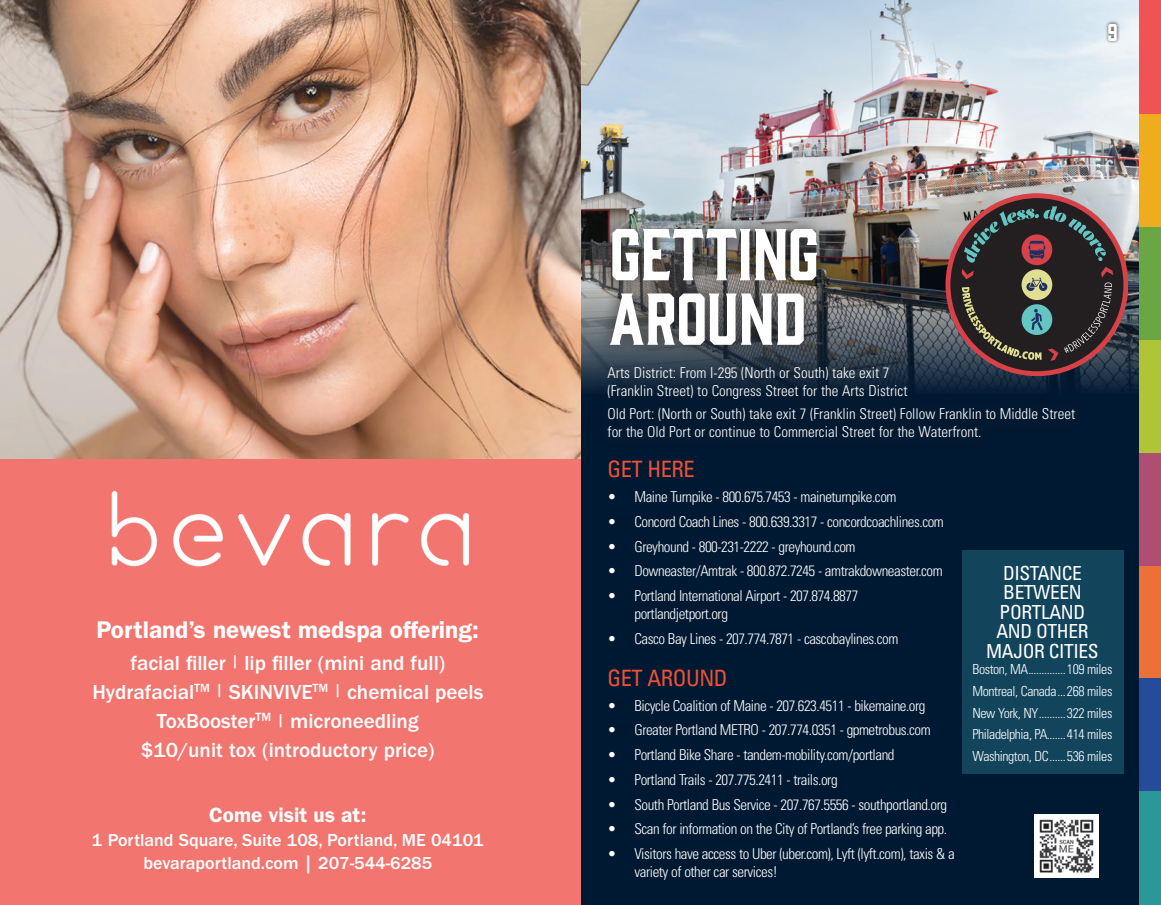
<style>
.page{position:relative;width:1161px;height:905px;background:#fff}
.page>*{position:absolute;margin:0;border:0;box-sizing:border-box;transform-origin:0 0}
.section_title_-_intr{font:67.5px/64.5px "Gin";letter-spacing:-.01em;color:#fff}
.t1{font:600 24.3px "ITC Franklin Gothic Std";color:#fff}
.event_listing{font:condensed 22.5px "Univers";letter-spacing:-.02em;color:#ed5136}
.page_number{font:22.5px "Gin";color:#fff}
.t2{font:500 21px/29.1px "ITC Franklin Gothic Std";color:#fff;text-align:center}
.t3{font:600 20.7px "ITC Franklin Gothic Std";color:#fff}
.event_listing-2{font:condensed 19.35px/19.4px "Univers";letter-spacing:-.02em;color:#fff;text-align:center}
.t4{font:500 18px/23.5px "ITC Franklin Gothic Std";color:#fff;text-align:center}
.body{font:300 condensed 15px/18px "Univers";letter-spacing:-.03em;color:#fff}
.body-2{font:300 condensed 15px/18px "Univers";color:#fff}
.body-3{font:300 condensed 13.8px "Univers";letter-spacing:-.03em;color:#fff}
</style>
<div class="page">
<div style="left:580px;top:0;width:581px;height:904px;background:#001932"></div>
<img style="left:580px;top:0;width:560px;height:393px">
<div style="left:962px;top:550px;width:162px;height:224px;background:#12445b"></div>
<div style="left:596px;top:213px;width:235px;height:147px;background:#231f20;opacity:.75"></div>
<div style="left:594px;top:352px;width:495px;height:100px;background:#231f20;opacity:.75"></div>
<div style="left:946px;top:193px;width:182px;height:183px;background:#d74249;border-radius:91px"></div>
<svg style="left:950px;top:198px;width:173px;height:173px;background:#4c4343"></svg>
<img style="left:1035px;top:814px;width:63px;height:63px">
<div style="left:1140px;top:565px;width:21px;height:113px;background:#ed7038"></div>
<div style="left:1140px;top:452px;width:21px;height:113px;background:#af4e71"></div>
<div style="left:1140px;top:678px;width:21px;height:113px;background:#254b9a"></div>
<div style="left:1140px;top:791px;width:21px;height:113px;background:#2c9799"></div>
<div style="left:1140px;top:339px;width:21px;height:113px;background:#afc536"></div>
<div style="left:1140px;top:226px;width:21px;height:113px;background:#68a743"></div>
<div style="left:1140px;top:113px;width:21px;height:113px;background:#efac1c"></div>
<div style="left:1140px;top:0;width:21px;height:113px;background:#f05354"></div>
<div style="left:1105px;top:20px;width:16px;height:24px;background:#231f20;opacity:.9"></div>
<div style="left:0;top:459px;width:580px;height:445px;background:#f2766f"></div>
<img style="left:0;top:0;width:580px;height:459px">
<img style="left:111px;top:490px;width:358px;height:77px">
<p class="t1" style="left:96px;top:615px;width:384px">Portland’s newest medspa offering:</p>
<p class="t2" style="left:92px;top:648px;width:392px">facial filler <sup>|</sup> lip filler (mini and full)<br>Hydrafacial<sup>TM</sup> <sup>|</sup> SKINVIVE<sup>TM</sup> <sup>|</sup> chemical peels ToxBooster<sup>TM</sup> <sup>|</sup> microneedling<br>$10/unit tox (introductory price)</p>
<p class="t3" style="left:209px;top:803px;width:159px">Come visit us at:</p>
<p class="t4" style="left:92px;top:828px;width:393px">1 Portland Square, Suite 108, Portland, ME 04101 bevaraportland.com | 207-544-6285</p>
<p class="page_number" style="left:1107px;top:16px;width:12px">9</p>
<p class="section_title_-_intr" style="left:609px;top:217px;width:212px">GETTING<br>AROUND</p>
<p class="body-2" style="left:608px;top:363px;width:302px">Arts District: From I-295 (North or South) take exit 7 (Franklin Street) to Congress Street for the Arts District</p>
<p class="body-2" style="left:608px;top:405px;width:469px">Old Port: (North or South) take exit 7 (Franklin Street) Follow Franklin to Middle Street for the Old Port or continue to Commercial Street for the Waterfront.</p>
<p class="event_listing" style="left:608px;top:455px;width:89px">GET HERE</p>
<p class="body" style="left:608px;top:487px;width:291px">• Maine Turnpike - 800.675.7453 - maineturnpike.com</p>
<p class="body" style="left:608px;top:512px;width:338px">• Concord Coach Lines - 800.639.3317 - concordcoachlines.com</p>
<p class="body" style="left:608px;top:537px;width:250px">• Greyhound - 800-231-2222 - greyhound.com</p>
<p class="body" style="left:608px;top:562px;width:337px">• Downeaster/Amtrak - 800.872.7245 - amtrakdowneaster.com</p>
<p class="body" style="left:634px;top:586px;width:225px;text-indent:-27px">• Portland International Airport - 207.874.8877 portlandjetport.org</p>
<p class="body" style="left:608px;top:629px;width:292px">• Casco Bay Lines - 207.774.7871 - cascobaylines.com</p>
<p class="event_listing" style="left:608px;top:663px;width:122px">GET AROUND</p>
<p class="body" style="left:608px;top:696px;width:320px">• Bicycle Coalition of Maine - 207.623.4511 - bikemaine.org</p>
<p class="body" style="left:608px;top:721px;width:325px">• Greater Portland METRO - 207.774.0351 - gpmetrobus.com</p>
<p class="body" style="left:608px;top:745px;width:289px">• Portland Bike Share - tandem-mobility.com/portland</p>
<p class="body" style="left:608px;top:770px;width:232px">• Portland Trails - 207.775.2411 - trails.org</p>
<p class="body" style="left:608px;top:795px;width:341px">• South Portland Bus Service - 207.767.5556 - southportland.org</p>
<p class="body" style="left:608px;top:820px;width:341px">• Scan for information on the City of Portland’s free parking app.</p>
<p class="body" style="left:634px;top:844px;width:322px;text-indent:-27px">• Visitors have access to Uber (uber.com), Lyft (lyft.com), taxis &amp; a variety of other car services!</p>
<p class="event_listing-2" style="left:986px;top:563px;width:114px">DISTANCE<br>BETWEEN<br>PORTLAND<br>AND OTHER<br>MAJOR CITIES</p>
<p class="body-3" style="left:972px;top:661px;width:57px">Boston, MA</p>
<p class="body-3" style="left:1067px;top:661px;width:47px">109 miles</p>
<p class="body-3" style="left:972px;top:682px;width:141px">Montreal, Canada 268 miles</p>
<p class="body-3" style="left:972px;top:704px;width:68px">New York, NY</p>
<p class="body-3" style="left:1067px;top:704px;width:47px">322 miles</p>
<p class="body-3" style="left:972px;top:726px;width:77px">Philadelphia, PA</p>
<p class="body-3" style="left:1067px;top:726px;width:47px">414 miles</p>
<p class="body-3" style="left:972px;top:747px;width:78px">Washington, DC</p>
<p class="body-3" style="left:1067px;top:747px;width:47px">536 miles</p>
</div>
